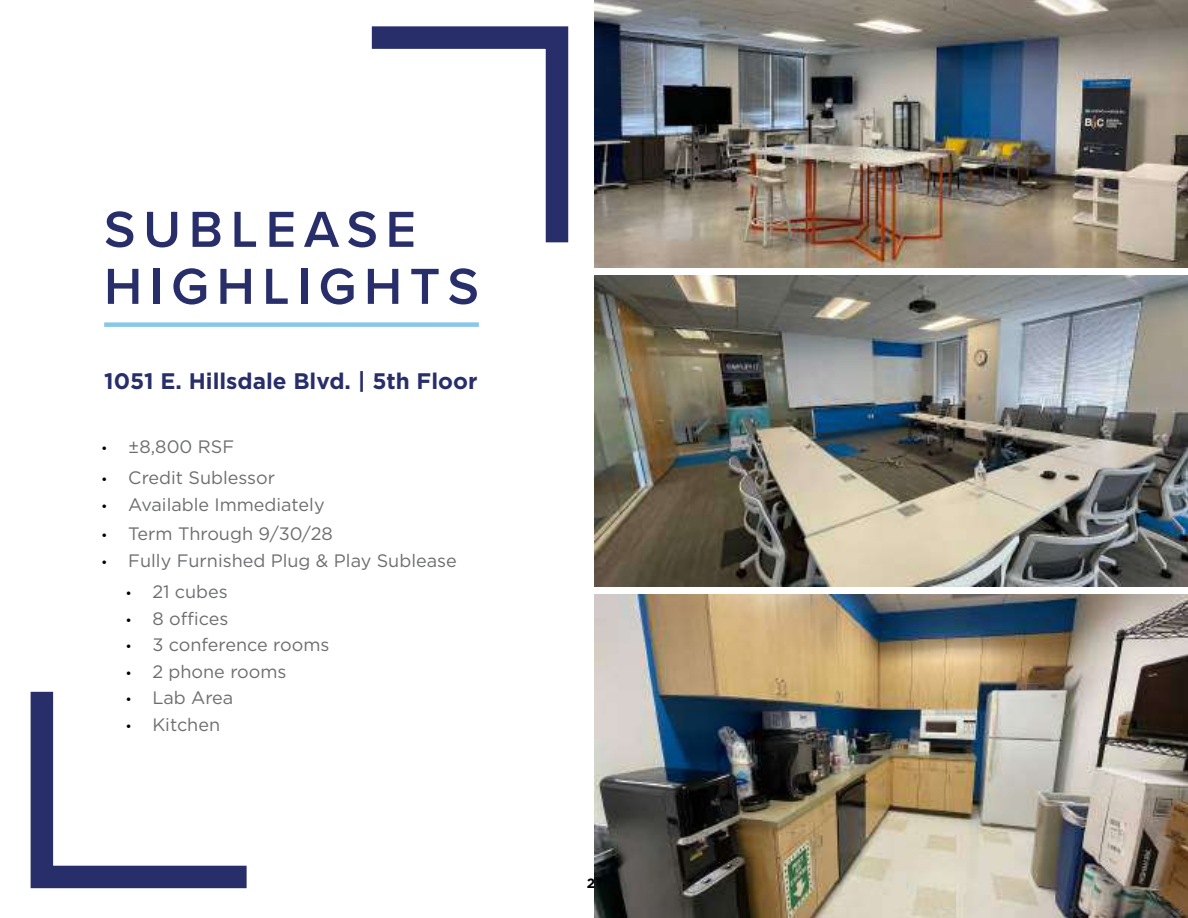
<style>
.page{position:relative;width:1188px;height:918px;background:#fff}
.page>*{position:absolute;margin:0;border:0;box-sizing:border-box;transform-origin:0 0}
.t1{font:600 52.5px/57px "Proxima Nova";letter-spacing:.15em;color:#282e6a}
.t2{font:700 22.5px "Gotham";color:#282e6a}
.t3{font:18px "Gotham";color:#6d6e70}
.t4{font:700 13.5px "Gotham";color:#000}
.s1{font-size:13.5px;color:#000}
</style>
<div class="page">
<img style="left:594px;top:0;width:594px;height:267px">
<img style="left:594px;top:276px;width:594px;height:310px">
<img style="left:594px;top:595px;width:594px;height:323px">
<svg style="left:371px;top:26px;width:198px;height:217px"></svg>
<svg style="left:30px;top:691px;width:217px;height:198px"></svg>
<div style="left:104px;top:322px;width:375px;height:5px;background:#89c7ea"></div>
<h1 class="t1" style="left:104px;top:199px;width:376px">SUBLEASE<br>HIGHLIGHTS</h1>
<p class="t2" style="left:104px;top:366px;width:375px">1051 E. Hillsdale Blvd. | 5th Floor</p>
<p class="t3" style="left:101px;top:435px;width:134px"><span class="s1">•</span> ±8,800 RSF</p>
<p class="t3" style="left:101px;top:466px;width:175px"><span class="s1">•</span> Credit Sublessor</p>
<p class="t3" style="left:101px;top:493px;width:225px"><span class="s1">•</span> Available Immediately</p>
<p class="t3" style="left:101px;top:522px;width:233px"><span class="s1">•</span> Term Through 9/30/28</p>
<p class="t3" style="left:101px;top:549px;width:357px"><span class="s1">•</span> Fully Furnished Plug &amp; Play Sublease</p>
<p class="t3" style="left:125px;top:580px;width:104px"><span class="s1">•</span> 21 cubes</p>
<p class="t3" style="left:125px;top:607px;width:104px"><span class="s1">•</span> 8 offices</p>
<p class="t3" style="left:125px;top:633px;width:206px"><span class="s1">•</span> 3 conference rooms</p>
<p class="t3" style="left:125px;top:660px;width:163px"><span class="s1">•</span> 2 phone rooms</p>
<p class="t3" style="left:125px;top:686px;width:110px"><span class="s1">•</span> Lab Area</p>
<p class="t3" style="left:125px;top:713px;width:96px"><span class="s1">•</span> Kitchen</p>
<p class="t4" style="left:587px;top:874px;width:10px">2</p>
</div>
